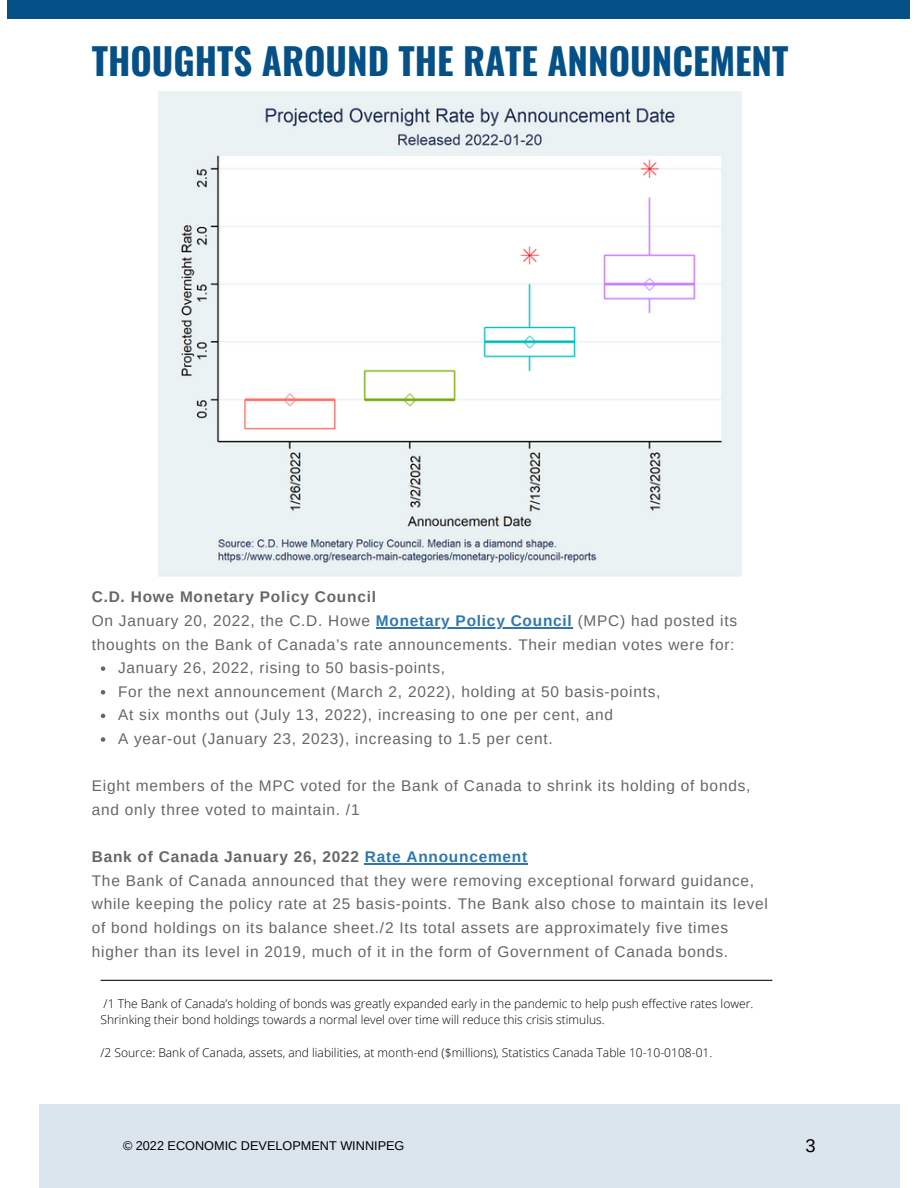
<style>
.page{position:relative;width:918px;height:1188px;background:#fff}
.page>*{position:absolute;margin:0;border:0;box-sizing:border-box;transform-origin:0 0}
.t1{font:700 36.75px "Oswald";color:#055087}
.t2{font:18.3px "Arimo";color:#000}
.t3{font:15.45px/23.7px "Arimo";letter-spacing:.05em;color:#666}
.t4{font:700 15.45px "Arimo";letter-spacing:.05em;color:#666}
.t5{font:12.75px "Arimo";color:#000}
.t6{font:300 12px/16px "Open Sans";color:#000}
.s1{font-weight:700;color:#2e77af}
.s2{color:#2e77af}
</style>
<div class="page">
<div style="left:8px;top:0;width:902px;height:19px;background:#055087"></div>
<div style="left:39px;top:1104px;width:861px;height:84px;background:#dae5ed"></div>
<img style="left:158px;top:92px;width:583px;height:485px">
<svg style="left:101px;top:666px;width:4px;height:5px"></svg>
<svg style="left:101px;top:690px;width:4px;height:5px"></svg>
<svg style="left:101px;top:714px;width:4px;height:4px"></svg>
<svg style="left:101px;top:737px;width:4px;height:5px"></svg>
<hr style="left:376px;top:627px;width:197px;height:1px;background:#2e77af">
<hr style="left:365px;top:863px;width:163px;height:1px;background:#2e77af">
<hr style="left:101px;top:980px;width:671px;height:1px;background:#000">
<p class="t1" style="left:92px;top:32px;width:698px">THOUGHTS AROUND THE RATE ANNOUNCEMENT</p>
<p class="t4" style="left:92px;top:588px;width:286px">C.D. Howe Monetary Policy Council</p>
<p class="t3" style="left:92px;top:609px;width:647px">On January 20, 2022, the C.D. Howe <span class="s1">Monetary Policy Council</span> (MPC) had posted its thoughts on the Bank of Canada’s rate announcements. Their median votes were for:</p>
<p class="t3" style="left:118px;top:656px;width:329px">January 26, 2022, rising to 50 basis-points,</p>
<p class="t3" style="left:118px;top:680px;width:544px">For the next announcement (March 2, 2022), holding at 50 basis-points,</p>
<p class="t3" style="left:118px;top:703px;width:496px">At six months out (July 13, 2022), increasing to one per cent, and</p>
<p class="t3" style="left:118px;top:727px;width:436px">A year-out (January 23, 2023), increasing to 1.5 per cent.</p>
<p class="t3" style="left:92px;top:774px;width:660px">Eight members of the MPC voted for the Bank of Canada to shrink its holding of bonds, and only three voted to maintain. /1</p>
<p class="t4" style="left:92px;top:848px;width:437px">Bank of Canada January 26, 2022 <span class="s2">Rate Announcement</span></p>
<p class="t3" style="left:92px;top:869px;width:678px">The Bank of Canada announced that they were removing exceptional forward guidance, while keeping the policy rate at 25 basis-points. The Bank also chose to maintain its level of bond holdings on its balance sheet./2 Its total assets are approximately five times higher than its level in 2019, much of it in the form of Government of Canada bonds.</p>
<p class="t6" style="left:100px;top:996px;width:654px">/1 The Bank of Canada’s holding of bonds was greatly expanded early in the pandemic to help push effective rates lower.<br>Shrinking their bond holdings towards a normal level over time will reduce this crisis stimulus.</p>
<p class="t6" style="left:100px;top:1044px;width:613px">/2 Source: Bank of Canada, assets, and liabilities, at month-end ($millions), Statistics Canada Table 10-10-0108-01.</p>
<p class="t5" style="left:123px;top:1138px;width:283px">© 2022 ECONOMIC DEVELOPMENT WINNIPEG</p>
<p class="t2" style="left:805px;top:1136px;width:12px">3</p>
</div>
